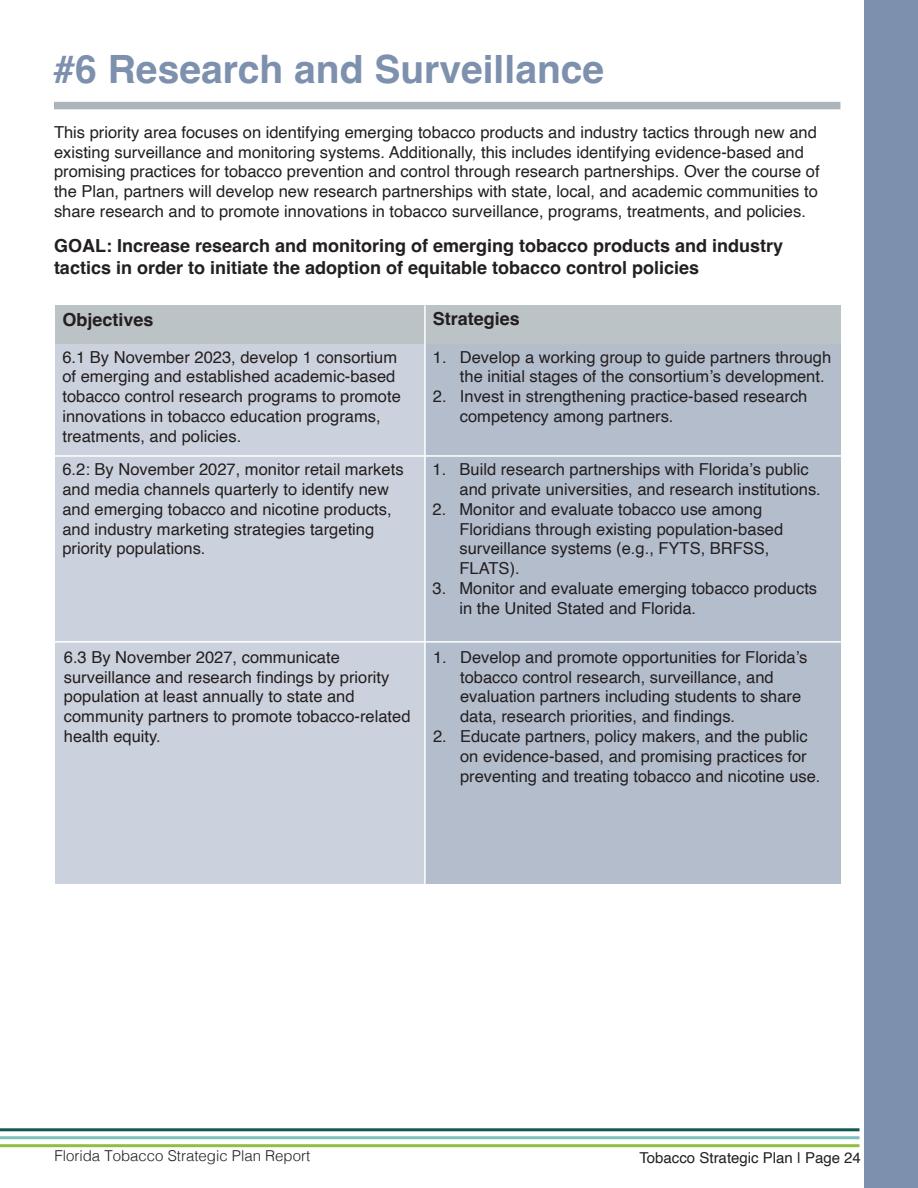
<style>
.page{position:relative;width:918px;height:1188px;background:#fff}
.page>*{position:absolute;margin:0;border:0;box-sizing:border-box;transform-origin:0 0}
.t1{font:700 39px "Helvetica";color:#7d90ad}
.t2{font:700 18px/21.6px "Helvetica";color:#231f20}
.t3{font:16.5px/19.8px "Helvetica";color:#231f20}
.t4{font:300 15px "Helvetica";color:#231f20}
.t5{font:15px "Helvetica";color:#231f20}
</style>
<div class="page">
<div style="left:864px;top:0;width:54px;height:1188px;background:#7d90ad"></div>
<svg style="left:63px;top:1131px;width:732px;height:1px"></svg>
<div style="left:54px;top:102px;width:786px;height:7px;background:#acb5bb"></div>
<hr style="left:0;top:1128px;width:860px;height:3px;background:#115951">
<hr style="left:0;top:1136px;width:860px;height:3px;background:#7ec0bb">
<hr style="left:0;top:1144px;width:860px;height:3px;background:#90bf3e">
<div style="left:55px;top:305px;width:786px;height:39px;background:#bcc3c7"></div>
<div style="left:55px;top:344px;width:370px;height:539px;background:#ccd2dd"></div>
<div style="left:425px;top:344px;width:416px;height:539px;background:#b4bdcc"></div>
<hr style="left:424px;top:305px;width:2px;height:585px;background:#fff">
<hr style="left:55px;top:455px;width:786px;height:2px;background:#fff">
<hr style="left:55px;top:641px;width:786px;height:2px;background:#fff">
<h1 class="t1" style="left:54px;top:45px;width:552px">#6 Research and Surveillance</h1>
<p class="t3" style="left:54px;top:123px;width:767px">This priority area focuses on identifying emerging tobacco products and industry tactics through new and existing surveillance and monitoring systems. Additionally, this includes identifying evidence-based and promising practices for tobacco prevention and control through research partnerships. Over the course of the Plan, partners will develop new research partnerships with state, local, and academic communities to share research and to promote innovations in tobacco surveillance, programs, treatments, and policies.</p>
<p class="t2" style="left:54px;top:237px;width:731px">GOAL: Increase research and monitoring of emerging tobacco products and industry tactics in order to initiate the adoption of equitable tobacco control policies</p>
<p class="t2" style="left:62px;top:311px;width:93px">Objectives</p>
<p class="t2" style="left:433px;top:310px;width:89px">Strategies</p>
<p class="t3" style="left:460px;top:347px;width:373px;text-indent:-27px">1. Develop a working group to guide partners through the initial stages of the consortium’s development.</p>
<p class="t3" style="left:460px;top:387px;width:349px;text-indent:-27px">2. Invest in strengthening practice-based research competency among partners.</p>
<p class="t3" style="left:62px;top:347px;width:340px">6.1 By November 2023, develop 1 consortium of emerging and established academic-based tobacco control research programs to promote innovations in tobacco education programs, treatments, and policies.</p>
<p class="t3" style="left:62px;top:460px;width:343px">6.2: By November 2027, monitor retail markets and media channels quarterly to identify new and emerging tobacco and nicotine products, and industry marketing strategies targeting priority populations.</p>
<p class="t3" style="left:460px;top:460px;width:363px;text-indent:-27px">1. Build research partnerships with Florida’s public and private universities, and research institutions.</p>
<p class="t3" style="left:460px;top:500px;width:325px;text-indent:-27px">2. Monitor and evaluate tobacco use among Floridians through existing population-based surveillance systems (e.g., FYTS, BRFSS, FLATS).</p>
<p class="t3" style="left:460px;top:579px;width:359px;text-indent:-27px">3. Monitor and evaluate emerging tobacco products in the United Stated and Florida.</p>
<p class="t3" style="left:460px;top:648px;width:349px;text-indent:-27px">1. Develop and promote opportunities for Florida’s tobacco control research, surveillance, and evaluation partners including students to share data, research priorities, and findings.</p>
<p class="t3" style="left:460px;top:727px;width:362px;text-indent:-27px">2. Educate partners, policy makers, and the public on evidence-based, and promising practices for preventing and treating tobacco and nicotine use.</p>
<p class="t3" style="left:64px;top:648px;width:348px">6.3 By November 2027, communicate surveillance and research findings by priority population at least annually to state and community partners to promote tobacco-related health equity.</p>
<p class="t4" style="left:54px;top:1143px;width:257px">Florida Tobacco Strategic Plan Report</p>
<p class="t5" style="left:639px;top:1146px;width:223px">Tobacco Strategic Plan | Page 24</p>
</div>
